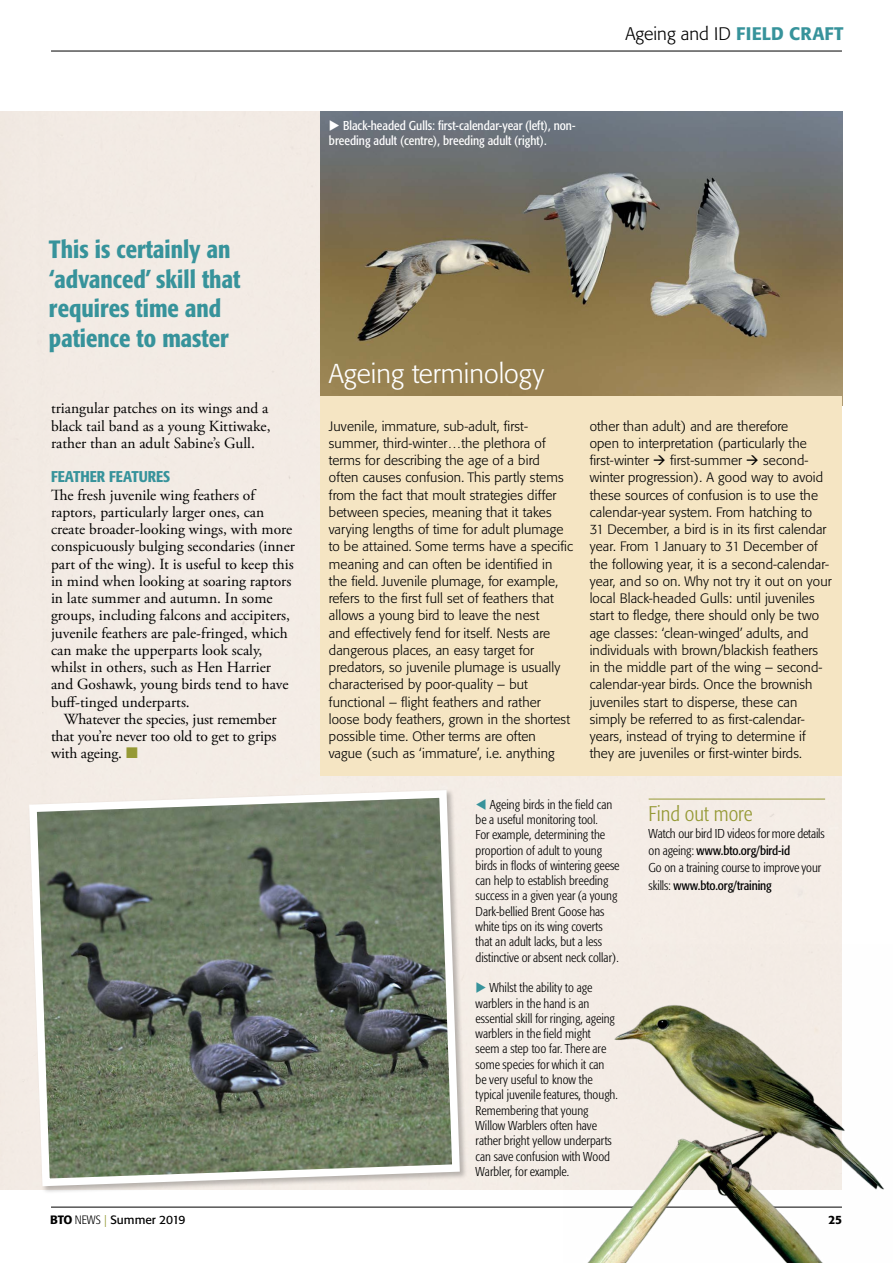
<style>
.page{position:relative;width:893px;height:1263px;background:#fff}
.page>*{position:absolute;margin:0;border:0;box-sizing:border-box;transform-origin:0 0}
.t1{font:300 27px "Formata BQ";color:#fff}
.t2{font:500 condensed 24.75px/29.7px "Formata BQ";color:#37939b}
.t3{font:300 condensed 21px "Formata BQ";color:#959935}
.t4{font:300 18px "Formata BQ";color:#000}
.Body1{font:15.45px/17.2px "Adobe Garamond Pro";color:#000}
.Body2{font:15.45px/17.2px "Adobe Garamond Pro";letter-spacing:-.01em;color:#000;text-align:justify}
.Crosshead{font:500 condensed 15.45px "Formata BQ";color:#37939b}
.t5{font:300 13.5px/17.2px "Formata BQ";letter-spacing:.01em;color:#000}
.Body2-2{font:300 condensed 12.75px/15.3px "Formata BQ";color:#000}
.t6{font:condensed 12.75px/15.3px "Formata BQ";color:#fff}
.t7{font:12px "Formata BQ";color:#000}
.t8{font:500 12px "Formata BQ";color:#000}
.s1{font-weight:500;color:#37939b}
.s2{color:#959935}
.s3{color:#37939b}
.s4{font-weight:400}
.s5{font-weight:500}
.s6{font-weight:300;font-stretch:condensed}
.s7{font-weight:300;color:#959935}
</style>
<div class="page">
<hr style="left:51px;top:51px;width:791px;height:1px;background:#000">
<hr style="left:51px;top:1207px;width:791px;height:1px;background:#000">
<svg style="left:25px;top:786px;width:439px;height:404px;background:#7d8677"></svg>
<img style="left:564px;top:944px;width:320px;height:319px">
<hr style="left:649px;top:799px;width:176px;height:1px;background:#959935">
<img style="left:320px;top:112px;width:522px;height:284px">
<div style="left:320px;top:396px;width:522px;height:380px;background:#f5e5c3"></div>
<p class="t6" style="left:329px;top:118px;width:248px">◆ Black-headed Gulls: first-calendar-year (left), non&shy;breeding adult (centre), breeding adult (right).</p>
<p class="t4" style="left:625px;top:23px;width:220px">Ageing and ID <span class="s1">FIELD CRAFT</span></p>
<p class="t2" style="left:49px;top:234px;width:193px">This is certainly an ‘advanced’ skill that requires time and patience to master</p>
<p class="Body1" style="left:51px;top:400px;width:221px">triangular patches on its wings and a black tail band as a young Kittiwake, rather than an adult Sabine’s Gull.</p>
<p class="Crosshead" style="left:51px;top:467px;width:121px">FEATHER FEATURES</p>
<p class="Body1" style="left:51px;top:487px;width:245px">The fresh juvenile wing feathers of raptors, particularly larger ones, can create broader-looking wings, with more conspicuously bulging secondaries (inner part of the wing). It is useful to keep this in mind when looking at soaring raptors in late summer and autumn. In some groups, including falcons and accipiters, juvenile feathers are pale-fringed, which can make the upperparts look scaly, whilst in others, such as Hen Harrier and Goshawk, young birds tend to have buff-tinged underparts.</p>
<p class="Body2" style="left:51px;top:711px;width:227px;text-indent:13px">Whatever the species, just remember that you’re never too old to get to grips with ageing. <span class="s2">■</span></p>
<p class="t1" style="left:329px;top:358px;width:217px">Ageing terminology</p>
<p class="t5" style="left:329px;top:417px;width:245px">Juvenile, immature, sub-adult, first&shy;summer, third-winter…the plethora of terms for describing the age of a bird<br>often causes confusion. This partly stems from the fact that moult strategies differ between species, meaning that it takes varying lengths of time for adult plumage to be attained. Some terms have a specific meaning and can often be identified in the field. Juvenile plumage, for example, refers to the first full set of feathers that allows a young bird to leave the nest<br>and effectively fend for itself. Nests are dangerous places, an easy target for predators, so juvenile plumage is usually characterised by poor-quality – but functional – flight feathers and rather loose body feathers, grown in the shortest possible time. Other terms are often<br>vague (such as ‘immature’, i.e. anything</p>
<p class="t5" style="left:590px;top:417px;width:244px">other than adult) and are therefore<br>open to interpretation (particularly the first-winter → first-summer → second&shy;winter progression). A good way to avoid these sources of confusion is to use the calendar-year system. From hatching to<br>31 December, a bird is in its first calendar year. From 1 January to 31 December of the following year, it is a second-calendar&shy;year, and so on. Why not try it out on your local Black-headed Gulls: until juveniles start to fledge, there should only be two age classes: ‘clean-winged’ adults, and individuals with brown/blackish feathers in the middle part of the wing – second&shy;calendar-year birds. Once the brownish juveniles start to disperse, these can simply be referred to as first-calendar&shy;years, instead of trying to determine if they are juveniles or first-winter birds.</p>
<p class="Body2-2" style="left:476px;top:797px;width:145px"><span class="s3">▼</span> Ageing birds in the field can be a useful monitoring tool.<br>For example, determining the proportion of adult to young birds in flocks of wintering geese can help to establish breeding success in a given year (a young<br>Dark-bellied Brent Goose has white tips on its wing coverts that an adult lacks, but a less distinctive or absent neck collar).</p>
<p class="Body2-2" style="left:476px;top:980px;width:144px"><span class="s3">◆</span> Whilst the ability to age warblers in the hand is an essential skill for ringing, ageing warblers in the field might<br>seem a step too far. There are some species for which it can be very useful to know the typical juvenile features, though.<br>Remembering that young<br>Willow Warblers often have rather bright yellow underparts can save confusion with Wood<br>Warbler, for example.</p>
<p class="t3" style="left:649px;top:801px;width:106px">Find out more</p>
<p class="Body2-2" style="left:649px;top:825px;width:178px;line-height:17.2px">Watch our bird ID videos for more details on ageing: <span class="s4">www.bto.org/bird-id</span></p>
<p class="Body2-2" style="left:649px;top:859px;width:174px;line-height:17.2px">Go on a training course to improve your skills: <span class="s4">www.bto.org/training</span></p>
<p class="t7" style="left:50px;top:1212px;width:137px"><span class="s5">BTO</span> <span class="s6">NEWS</span> <span class="s7">|</span> Summer 2019</p>
<p class="t8" style="left:828px;top:1212px;width:15px">25</p>
</div>
